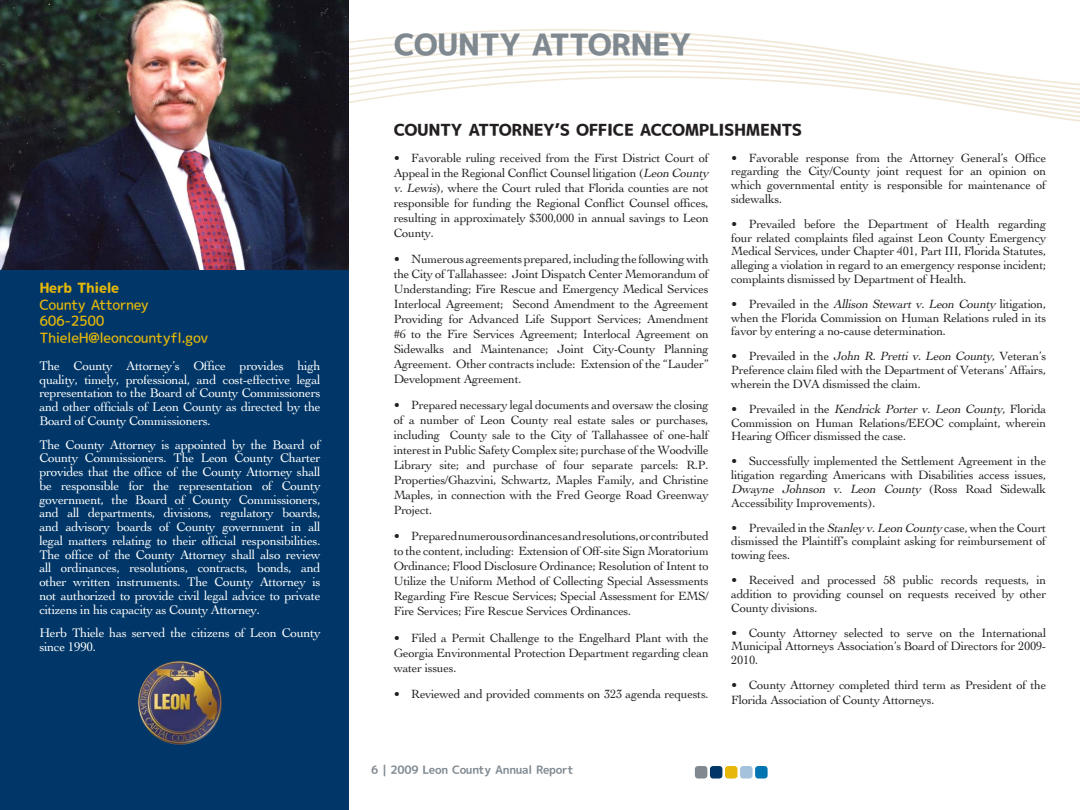
<style>
.page{position:relative;width:1080px;height:810px;background:#fff}
.page>*{position:absolute;margin:0;border:0;box-sizing:border-box;transform-origin:0 0}
.t1{font:30px "mplus 2 p heavy";letter-spacing:-.025em;color:#808990}
.t2{font:16.25px "mplus 2 p heavy";letter-spacing:-.025em;color:#231f20}
.t3{font:13.75px/16.5px "mplus 2 p medium";letter-spacing:-.025em;color:#e7b809}
.t4{font:13.75px "mplus 2 p heavy";letter-spacing:-.025em;color:#e7b809}
.t5{font:13.12px/13.8px "Cochin";letter-spacing:-.025em;color:#fff;text-align:justify}
.t6{font:12.5px/15px "Cochin";letter-spacing:-.02em;color:#231f20;text-align:justify}
.t7{font:11.25px "mplus 2 p bold";letter-spacing:-.025em;color:#808990}
.s1{font-style:italic}
</style>
<div class="page">
<svg style="left:966px;top:104px;width:114px;height:9px"></svg>
<svg style="left:349px;top:96px;width:731px;height:8px"></svg>
<svg style="left:349px;top:87px;width:731px;height:9px"></svg>
<svg style="left:349px;top:29px;width:731px;height:58px"></svg>
<div style="left:740px;top:766px;width:13px;height:13px;background:#a4c2db;border-radius:3px"></div>
<div style="left:695px;top:766px;width:12px;height:13px;background:#808990;border-radius:3px"></div>
<div style="left:725px;top:766px;width:13px;height:13px;background:#e7b809;border-radius:3px"></div>
<div style="left:755px;top:766px;width:13px;height:13px;background:#0075b2;border-radius:3px"></div>
<div style="left:710px;top:766px;width:12px;height:13px;background:#003768;border-radius:3px"></div>
<div style="left:0;top:259px;width:349px;height:551px;background:#003768"></div>
<img style="left:210px;top:674px;width:9px;height:14px">
<img style="left:0;top:0;width:349px;height:270px">
<p class="t4" style="left:39px;top:281px;width:81px">Herb Thiele</p>
<p class="t3" style="left:39px;top:297px;width:170px">County Attorney<br>606-2500<br>ThieleH@leoncountyfl.gov</p>
<p class="t5" style="left:39px;top:359px;width:283px">The County Attorney’s Office provides high quality, timely, professional, and cost-effective legal representation to the Board of County Commissioners and other officials of Leon County as directed by the Board of County Commissioners.</p>
<p class="t5" style="left:39px;top:438px;width:283px">The County Attorney is appointed by the Board of County Commissioners. The Leon County Charter provides that the office of the County Attorney shall be responsible for the representation of County government, the Board of County Commissioners, and all departments, divisions, regulatory boards, and advisory boards of County government in all legal matters relating to their official responsibilities.<br>The office of the County Attorney shall also review all ordinances, resolutions, contracts, bonds, and other written instruments. The County Attorney is not authorized to provide civil legal advice to private citizens in his capacity as County Attorney.</p>
<p class="t5" style="left:39px;top:626px;width:283px">Herb Thiele has served the citizens of Leon County since 1990.</p>
<h1 class="t1" style="left:394px;top:31px;width:299px">COUNTY ATTORNEY</h1>
<h2 class="t2" style="left:394px;top:122px;width:410px">COUNTY ATTORNEY’S OFFICE ACCOMPLISHMENTS</h2>
<p class="t6" style="left:394px;top:150px;width:317px">• Favorable ruling received from the First District Court of Appeal in the Regional Conflict Counsel litigation (<span class="s1">Leon County v. Lewis</span>), where the Court ruled that Florida counties are not responsible for funding the Regional Conflict Counsel offices, resulting in approximately $300,000 in annual savings to Leon County.</p>
<p class="t6" style="left:394px;top:251px;width:317px">• Numerous agreements prepared, including the following with the City of Tallahassee: Joint Dispatch Center Memorandum of Understanding; Fire Rescue and Emergency Medical Services Interlocal Agreement; Second Amendment to the Agreement Providing for Advanced Life Support Services; Amendment #6 to the Fire Services Agreement; Interlocal Agreement on Sidewalks and Maintenance; Joint City-County Planning Agreement. Other contracts include: Extension of the “Lauder” Development Agreement.</p>
<p class="t6" style="left:394px;top:398px;width:317px">• Prepared necessary legal documents and oversaw the closing of a number of Leon County real estate sales or purchases, including County sale to the City of Tallahassee of one-half interest in Public Safety Complex site; purchase of the Woodville Library site; and purchase of four separate parcels: R.P.<br>Properties/Ghazvini, Schwartz, Maples Family, and Christine Maples, in connection with the Fred George Road Greenway Project.</p>
<p class="t6" style="left:394px;top:529px;width:317px">• Prepared numerous ordinances and resolutions, or contributed to the content, including: Extension of Off-site Sign Moratorium Ordinance; Flood Disclosure Ordinance; Resolution of Intent to Utilize the Uniform Method of Collecting Special Assessments Regarding Fire Rescue Services; Special Assessment for EMS/ Fire Services; Fire Rescue Services Ordinances.</p>
<p class="t6" style="left:394px;top:630px;width:317px">• Filed a Permit Challenge to the Engelhard Plant with the Georgia Environmental Protection Department regarding clean water issues.</p>
<p class="t6" style="left:394px;top:686px;width:316px">• Reviewed and provided comments on 323 agenda requests.</p>
<p class="t6" style="left:731px;top:151px;width:316px;line-height:13.8px">• Favorable response from the Attorney General’s Office regarding the City/County joint request for an opinion on which governmental entity is responsible for maintenance of sidewalks.</p>
<p class="t6" style="left:731px;top:217px;width:317px;line-height:13.8px">• Prevailed before the Department of Health regarding four related complaints filed against Leon County Emergency Medical Services, under Chapter 401, Part III, Florida Statutes, alleging a violation in regard to an emergency response incident; complaints dismissed by Department of Health.</p>
<p class="t6" style="left:731px;top:297px;width:317px;line-height:13.8px">• Prevailed in the <span class="s1">Allison Stewart v. Leon County</span> litigation, when the Florida Commission on Human Relations ruled in its favor by entering a no-cause determination.</p>
<p class="t6" style="left:731px;top:349px;width:317px;line-height:13.8px">• Prevailed in the <span class="s1">John R. Pretti v. Leon County</span>, Veteran’s Preference claim filed with the Department of Veterans’ Affairs, wherein the DVA dismissed the claim.</p>
<p class="t6" style="left:731px;top:402px;width:317px;line-height:13.8px">• P r e v ai l e d i n t h e <span class="s1">Kendrick Porter v. Leon County,</span> F l o r i d a Commission on Human Relations/EEOC complaint, wherein Hearing Officer dismissed the case.</p>
<p class="t6" style="left:731px;top:454px;width:317px;line-height:13.8px">• Successfully implemented the Settlement Agreement in the litigation regarding Americans with Disabilities access issues, <span class="s1">Dwayne Johnson v. Leon County</span> ( Ro s s Ro a d S i d e w al k Accessibility Improvements).</p>
<p class="t6" style="left:731px;top:521px;width:317px;line-height:13.8px">• Prevailed in the <span class="s1">Stanley v.Leon County</span> case, when the Court dismissed the Plaintiff’s complaint asking for reimbursement of towing fees.</p>
<p class="t6" style="left:731px;top:573px;width:317px;line-height:13.8px">• Received and processed 58 public records requests, in addition to providing counsel on requests received by other County divisions.</p>
<p class="t6" style="left:731px;top:626px;width:317px;line-height:13.8px">• County Attorney selected to serve on the International Municipal Attorneys Association’s Board of Directors for 2009- 2010.</p>
<p class="t6" style="left:731px;top:678px;width:316px">• County Attorney completed third term as President of the<br>Florida Association of County Attorneys.</p>
<p class="t7" style="left:371px;top:765px;width:204px">6 | 2009 Leon County Annual Report</p>
</div>
